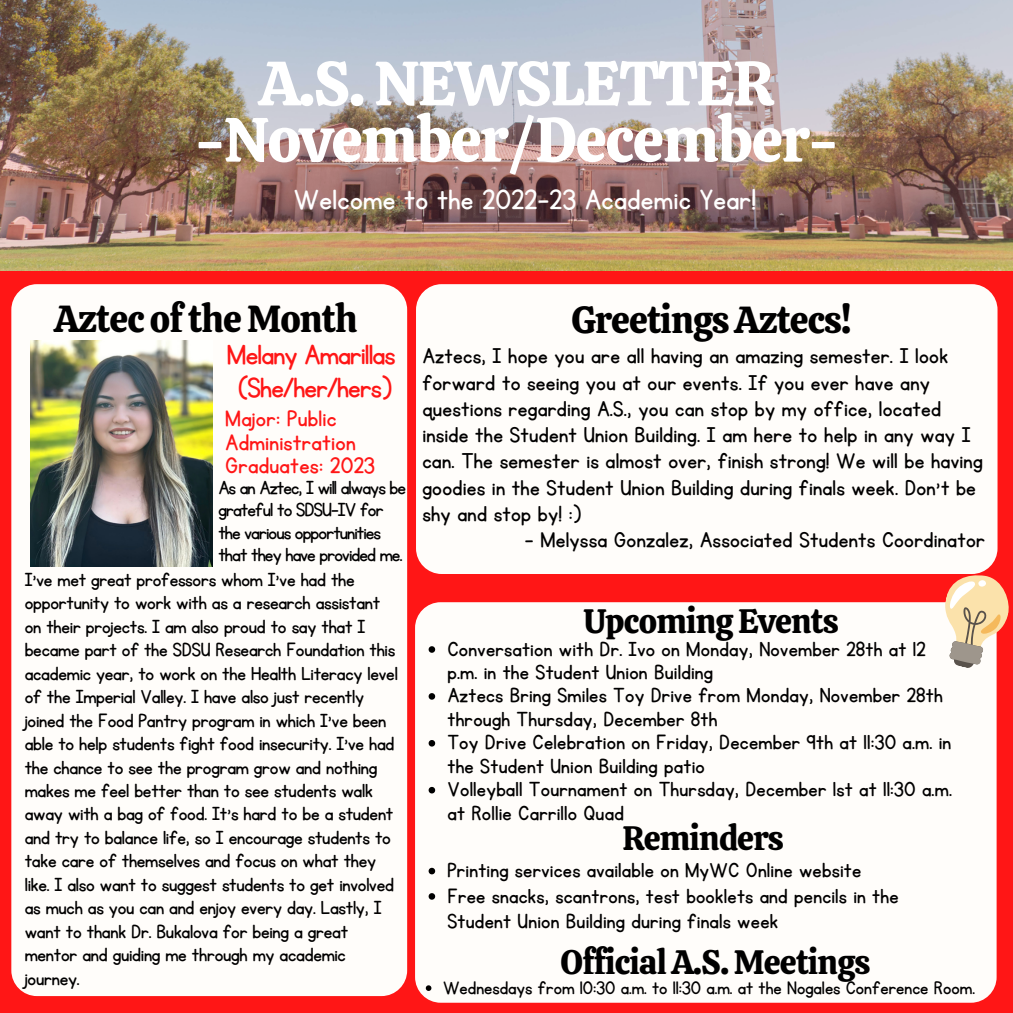
<style>
.page{position:relative;width:1013px;height:1013px;background:#fff}
.page>*{position:absolute;margin:0;border:0;box-sizing:border-box;transform-origin:0 0}
.t1{font:62.5px/56.2px "Calistoga";letter-spacing:-.025em;color:#fff;text-align:center}
.t2{font:37.5px "Calistoga";letter-spacing:-.025em;color:#000}
.t3{font:33.75px "Calistoga";letter-spacing:-.025em;color:#000}
.t4{font:32.62px "KG Primary Penmanship";letter-spacing:.01em;color:#fff}
.t5{font:32.5px/32.8px "KG Primary Penmanship";letter-spacing:-.025em;color:#ff1616;text-align:center}
.t6{font:26.25px/23.5px "KG Primary Penmanship";letter-spacing:.01em;color:#ff1616}
.t7{font:25px/26.2px "KG Primary Penmanship";letter-spacing:.01em;color:#000}
.t8{font:23.75px/23.5px "KG Primary Penmanship";letter-spacing:.01em;color:#000}
.t9{font:22.12px/23.5px "KG Primary Penmanship";letter-spacing:-.01em;color:#000}
.t10{font:22.12px/22.5px "KG Primary Penmanship";letter-spacing:-.04em;color:#000}
.t11{font:21.25px "KG Primary Penmanship";color:#000}
</style>
<div class="page">
<div style="left:0;top:0;width:1012px;height:1012px;background:#ff1616"></div>
<div style="left:416px;top:284px;width:581px;height:290px;background:#fffdfa;border-radius:26px"></div>
<div style="left:11px;top:284px;width:396px;height:712px;background:#fffdfa;border-radius:26px"></div>
<div style="left:415px;top:602px;width:581px;height:400px;background:#fffdfa;border-radius:26px"></div>
<svg style="left:937px;top:568px;width:72px;height:102px"></svg>
<img style="left:0;top:0;width:1012px;height:270px">
<img style="left:31px;top:340px;width:182px;height:226px">
<svg style="left:428px;top:646px;width:7px;height:6px"></svg>
<svg style="left:428px;top:693px;width:7px;height:6px"></svg>
<svg style="left:428px;top:740px;width:7px;height:6px"></svg>
<svg style="left:428px;top:787px;width:7px;height:6px"></svg>
<svg style="left:426px;top:985px;width:5px;height:5px"></svg>
<svg style="left:428px;top:867px;width:7px;height:7px"></svg>
<svg style="left:428px;top:893px;width:7px;height:6px"></svg>
<h1 class="t1" style="left:195px;top:55px;width:645px">A.S. NEWSLETTER -November/December-</h1>
<h3 class="t4" style="left:294px;top:183px;width:463px">Welcome to the 2022-23 Academic Year!</h3>
<h2 class="t2" style="left:54px;top:294px;width:305px">Aztec of the Month</h2>
<h3 class="t5" style="left:227px;top:339px;width:170px">Melany Amarilas (She/her/hers)</h3>
<p class="t6" style="left:225px;top:408px;width:151px">Major: Public<br>Administration<br>Graduates: 2023</p>
<p class="t10" style="left:218px;top:477px;width:189px">As an Aztec, I wil always be grateful to SDSU-IV for the various opportunities that they have provided me.</p>
<p class="t9" style="left:25px;top:568px;width:374px">I’ve met great professors whom I’ve had the opportunity to work with as a research assistant on their projects. I am also proud to say that I became part of the SDSU Research Foundation this academic year, to work on the Health Literacy level of the Imperial Valley. I have also just recently joined the Food Pantry program in which I’ve been able to help students fight food insecurity. I’ve had the chance to see the program grow and nothing makes me feel better than to see students walk away with a bag of food. It’s hard to be a student and try to balance life, so I encourage students to take care of themselves and focus on what they like. I also want to suggest students to get involved as much as you can and enjoy every day. Lastly, I want to thank Dr. Bukalova for being a great mentor and guiding me through my academic journey.</p>
<h2 class="t2" style="left:571px;top:295px;width:281px">Greetings Aztecs!</h2>
<p class="t7" style="left:422px;top:344px;width:562px">Aztecs, I hope you are all having an amazing semester. I look forward to seeing you at our events. If you ever have any questions regarding A.S., you can stop by my office, located inside the Student Union Building. I am here to help in any way I can. The semester is almost over, finish strong! We will be having goodies in the Student Union Building during finals week. Don't be shy and stop by! :)</p>
<p class="t7" style="left:525px;top:527px;width:461px">- Melyssa Gonzalez, Associated Students Coordinator</p>
<h3 class="t3" style="left:584px;top:599px;width:256px">Upcoming Events</h3>
<p class="t8" style="left:447px;top:637px;width:506px">Conversation with Dr. Ivo on Monday, November 28th at 12 p.m. in the Student Union Building<br>Aztecs Bring Smiles Toy Drive from Monday, November 28th through Thursday, December 8th<br>Toy Drive Celebration on Friday, December 9th at 11:30 a.m. in the Student Union Building patio<br>Volleyball Tournament on Thursday, December 1st at 11:30 a.m. at Rollie Carrillo Quad</p>
<h3 class="t3" style="left:622px;top:815px;width:163px">Reminders</h3>
<p class="t8" style="left:447px;top:858px;width:453px;line-height:25.2px">Printing services available on MyWC Online website<br>Free snacks, scantrons, test booklets and pencils in the<br>Student Union Building during finals week</p>
<h3 class="t3" style="left:560px;top:940px;width:311px">Official A.S. Meetings</h3>
<p class="t11" style="left:443px;top:977px;width:533px">Wednesdays from 10:30 a.m. to 11:30 a.m. at the Nogales Conference Room.</p>
</div>
